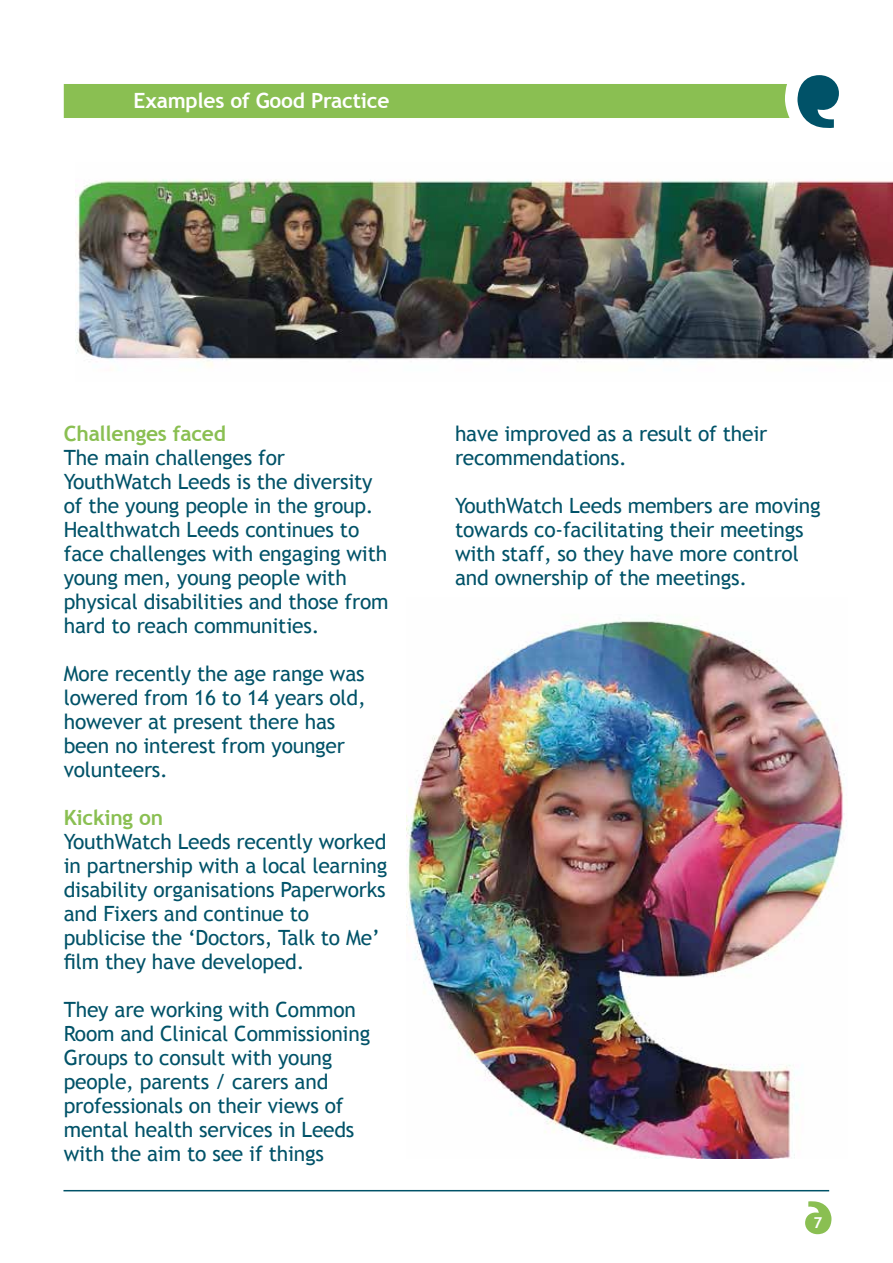
<style>
.page{position:relative;width:893px;height:1263px;background:#fff}
.page>*{position:absolute;margin:0;border:0;box-sizing:border-box;transform-origin:0 0}
.t1{font:21px/24px "Trebuchet MS";letter-spacing:-.01em;color:#005268}
.t2{font:700 21px "Trebuchet MS";letter-spacing:-.01em;color:#8abf52}
.t3{font:700 21px "Trebuchet MS";letter-spacing:-.01em;color:#fff}
.t4{font:700 15px "Trebuchet MS";color:#fff}
</style>
<div class="page">
<div style="left:64px;top:84px;width:725px;height:34px;background:#8abf52"></div>
<svg style="left:797px;top:75px;width:42px;height:53px"></svg>
<svg style="left:805px;top:1201px;width:26px;height:33px"></svg>
<hr style="left:63px;top:1190px;width:766px;height:1px;background:#005268">
<img style="left:75px;top:179px;width:818px;height:188px">
<img style="left:406px;top:621px;width:439px;height:538px">
<p class="t3" style="left:134px;top:88px;width:257px">Examples of Good Practice</p>
<p class="t2" style="left:64px;top:420px;width:164px">Challenges faced</p>
<p class="t1" style="left:64px;top:446px;width:326px">The main challenges for<br>YouthWatch Leeds is the diversity of the young people in the group.<br>Healthwatch Leeds continues to face challenges with engaging with young men, young people with physical disabilities and those from hard to reach communities.</p>
<p class="t1" style="left:64px;top:662px;width:303px">More recently the age range was lowered from 16 to 14 years old, however at present there has been no interest from younger volunteers.</p>
<p class="t2" style="left:64px;top:804px;width:101px">Kicking on</p>
<p class="t1" style="left:64px;top:830px;width:325px">YouthWatch Leeds recently worked in partnership with a local learning disability organisations Paperworks and Fixers and continue to publicise the ‘Doctors, Talk to Me’ film they have developed.</p>
<p class="t1" style="left:64px;top:998px;width:308px">They are working with Common<br>Room and Clinical Commissioning<br>Groups to consult with young people, parents / carers and professionals on their views of mental health services in Leeds with the aim to see if things</p>
<p class="t1" style="left:455px;top:422px;width:314px">have improved as a result of their recommendations.</p>
<p class="t1" style="left:455px;top:494px;width:367px">YouthWatch Leeds members are moving towards co-facilitating their meetings with staff, so they have more control and ownership of the meetings.</p>
<p class="t4" style="left:813px;top:1213px;width:10px">7</p>
</div>
